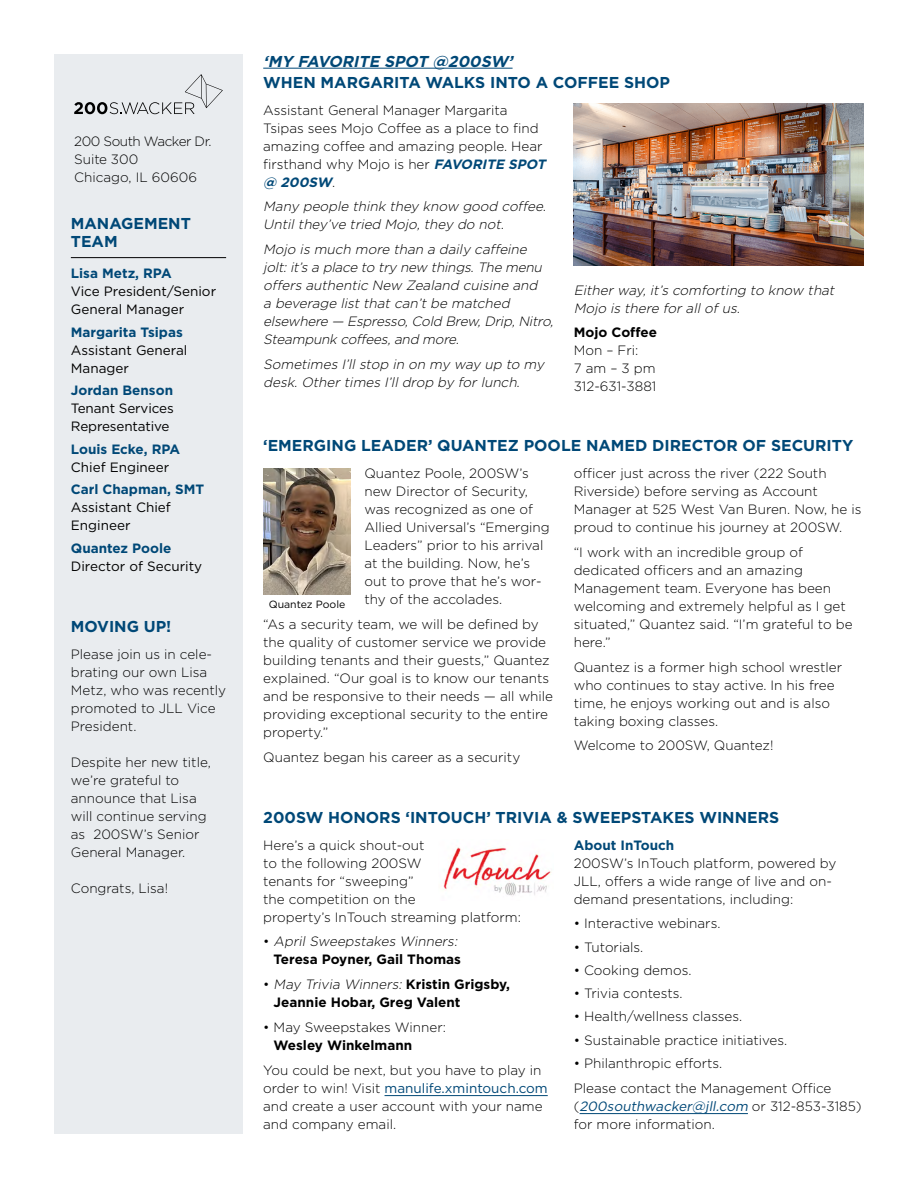
<style>
.page{position:relative;width:918px;height:1188px;background:#fff}
.page>*{position:absolute;margin:0;border:0;box-sizing:border-box;transform-origin:0 0}
.t1{font:700 15.75px/18px "Gotham";color:#004877}
.t2{font:italic 700 15.75px "Gotham";color:#004877}
.t3{font:300 13.5px/18px "Gotham";color:#000}
.t4{font:italic 300 13.5px/18px "Gotham";color:#000}
.t5{font:13.5px/18px "Gotham";color:#000}
.t6{font:700 13.5px "Gotham";color:#004877}
.t7{font:700 13.5px/18px "Gotham";color:#000}
.t8{font:10.5px "Gotham";color:#000}
.s1{font-weight:700;font-style:italic;color:#004877}
.s2{font-style:normal}
.s3{font-weight:700;font-style:normal}
.s4{font-weight:300}
.s5{font-weight:300;font-style:italic}
.s6{font-weight:400;color:#004877}
.s7{font-weight:400;font-style:italic;color:#004877}
</style>
<div class="page">
<hr style="left:263px;top:68px;width:250px;height:1px;background:#004877">
<div style="left:54px;top:54px;width:189px;height:1080px;background:#e9ecef"></div>
<hr style="left:71px;top:257px;width:155px;height:1px;background:#000">
<svg style="left:74px;top:74px;width:149px;height:40px"></svg>
<img style="left:574px;top:104px;width:290px;height:162px">
<hr style="left:385px;top:1095px;width:163px;height:1px;background:#004877">
<hr style="left:580px;top:1113px;width:168px;height:1px;background:#004877">
<img style="left:263px;top:469px;width:88px;height:126px">
<img style="left:443px;top:847px;width:108px;height:49px">
<p class="t3" style="left:74px;top:132px;width:139px">200 South Wacker Dr.<br>Suite 300<br>Chicago, IL 60606</p>
<p class="t1" style="left:71px;top:214px;width:122px">MANAGEMENT<br>TEAM</p>
<p class="t6" style="left:71px;top:264px;width:102px">Lisa Metz, RPA</p>
<p class="t5" style="left:71px;top:282px;width:147px">Vice President/Senior<br>General Manager</p>
<p class="t6" style="left:71px;top:323px;width:113px">Margarita Tsipas</p>
<p class="t5" style="left:71px;top:341px;width:118px">Assistant General<br>Manager</p>
<p class="t6" style="left:71px;top:381px;width:104px">Jordan Benson</p>
<p class="t5" style="left:71px;top:399px;width:104px">Tenant Services<br>Representative</p>
<p class="t6" style="left:71px;top:440px;width:111px">Louis Ecke, RPA</p>
<p class="t5" style="left:71px;top:458px;width:100px">Chief Engineer</p>
<p class="t6" style="left:71px;top:480px;width:135px">Carl Chapman, SMT</p>
<p class="t5" style="left:71px;top:498px;width:101px">Assistant Chief<br>Engineer</p>
<p class="t6" style="left:71px;top:539px;width:102px">Quantez Poole</p>
<p class="t5" style="left:71px;top:557px;width:133px">Director of Security</p>
<p class="t1" style="left:71px;top:617px;width:102px">MOVING UP!</p>
<p class="t3" style="left:71px;top:645px;width:157px">Please join us in cele&shy;brating our own Lisa<br>Metz, who was recently promoted to JLL Vice<br>President.</p>
<p class="t3" style="left:71px;top:753px;width:142px">Despite her new title, we’re grateful to announce that Lisa will continue serving as 200SW’s Senior<br>General Manager.</p>
<p class="t3" style="left:71px;top:879px;width:99px">Congrats, Lisa!</p>
<p class="t2" style="left:263px;top:51px;width:255px">‘MY FAVORITE SPOT @200SW’</p>
<p class="t1" style="left:263px;top:73px;width:408px">WHEN MARGARITA WALKS INTO A COFFEE SHOP</p>
<p class="t3" style="left:263px;top:100px;width:288px">Assistant General Manager Margarita Tsipas sees Mojo Coffee as a place to find amazing coffee and amazing people. Hear firsthand why Mojo is her <span class="s1">FAVORITE SPOT @ 200SW</span>.</p>
<p class="t4" style="left:263px;top:197px;width:288px">Many people think they know good coffee.<br>Untilthey’ve tried Mojo,they do not.</p>
<p class="t4" style="left:263px;top:240px;width:295px">Mojo is much more than a daily caffeine jolt:it’sa place to try new things.The menu offers authentic New Zealand cuisine and<br>a beverage listthatcan’tbe matched elsewhere — Espresso,Cold Brew,Drip,Nitro, Steampunk coffees,and more.</p>
<p class="t4" style="left:263px;top:355px;width:286px">Sometimes I’llstop in on my way up to my desk.Othertimes I’lldrop by forlunch.</p>
<p class="t4" style="left:574px;top:280px;width:266px">Eitherway,it’s comforting to know that<br>Mojo is there forallofus.</p>
<p class="t7" style="left:574px;top:323px;width:85px">Mojo Coffee</p>
<p class="t3" style="left:574px;top:341px;width:84px">Mon – Fri:<br>7 am – 3 pm<br>312-631-3881</p>
<p class="t1" style="left:263px;top:437px;width:592px">‘EMERGING LEADER’ QUANTEZ POOLE NAMED DIRECTOR OF SECURITY</p>
<p class="t3" style="left:364px;top:464px;width:187px">Quantez Poole, 200SW’s new Director of Security, was recognized as one of<br>Allied Universal’s “Emerging<br>Leaders” prior to his arrival at the building. Now, he’s out to prove that he’s wor&shy;thy of the accolades.</p>
<p class="t3" style="left:263px;top:615px;width:291px">“As a security team, we will be defined by the quality of customer service we provide building tenants and their guests,” Quantez explained. “Our goal is to know our tenants and be responsive to their needs — all while providing exceptional security to the entire property.”</p>
<p class="t3" style="left:263px;top:748px;width:259px">Quantez began his career as a security</p>
<p class="t3" style="left:574px;top:464px;width:289px">officer just across the river (222 South Riverside) before serving as Account Manager at 525 West Van Buren. Now, he is proud to continue his journey at 200SW.</p>
<p class="t3" style="left:574px;top:543px;width:280px">“I work with an incredible group of dedicated officers and an amazing<br>Management team. Everyone has been welcoming and extremely helpful as I get situated,” Quantez said. “I’m grateful to be here.”</p>
<p class="t3" style="left:574px;top:658px;width:270px">Quantez is a former high school wrestler who continues to stay active. In his free time, he enjoys working out and is also taking boxing classes.</p>
<p class="t3" style="left:574px;top:736px;width:201px">Welcome to 200SW, Quantez!</p>
<p class="t8" style="left:269px;top:597px;width:78px">Quantez Poole</p>
<p class="t1" style="left:263px;top:808px;width:517px">200SW HONORS ‘INTOUCH’ TRIVIA &amp; SWEEPSTAKES WINNERS</p>
<p class="t3" style="left:263px;top:835px;width:259px">Here’s a quick shout-out<br>to the following 200SW<br>tenants for “sweeping”<br>the competition on the<br>property’s InTouch streaming platform:</p>
<p class="t4" style="left:263px;top:932px;width:199px;text-align:right"><span class="s2">•</span> April Sweepstakes Winners:<br><span class="s3">Teresa Poyner, Gail Thomas</span></p>
<p class="t7" style="left:274px;top:975px;width:238px;text-indent:-10px"><span class="s4">•</span> <span class="s5">May Trivia Winners:</span> Kr i st i n G r i g s by,<br>Jeannie Hobar, Greg Valent</p>
<p class="t3" style="left:263px;top:1018px;width:184px">• May Sweepstakes Winner:</p>
<p class="t7" style="left:274px;top:1036px;width:140px">Wesley Winkelmann</p>
<p class="t3" style="left:263px;top:1060px;width:286px">You could be next, but you have to play in order to win! Visit <span class="s6">manulife.xmintouch.com </span>and create a user account with your name and company email.</p>
<p class="t6" style="left:574px;top:836px;width:102px">About InTouch</p>
<p class="t3" style="left:574px;top:853px;width:264px">200SW’s InTouch platform, powered by<br>JLL, offers a wide range of live and on&shy;demand presentations, including:</p>
<p class="t3" style="left:574px;top:914px;width:148px">• Interactive webinars.</p>
<p class="t3" style="left:574px;top:937px;width:71px">• Tutorials.</p>
<p class="t3" style="left:574px;top:961px;width:119px">• Cooking demos.</p>
<p class="t3" style="left:574px;top:984px;width:110px">• Trivia contests.</p>
<p class="t3" style="left:574px;top:1007px;width:170px">• Health/wellness classes.</p>
<p class="t3" style="left:574px;top:1030px;width:215px">• Sustainable practice initiatives.</p>
<p class="t3" style="left:574px;top:1050px;width:259px;line-height:24.8px">• Philanthropic efforts.<br>Please contact the Management Office</p>
<p class="t3" style="left:574px;top:1096px;width:290px">( <span class="s7">200southwacker@jll.com</span> o r 3 1 2 - 8 5 3 - 3 1 8 5 ) for more information.</p>
</div>
